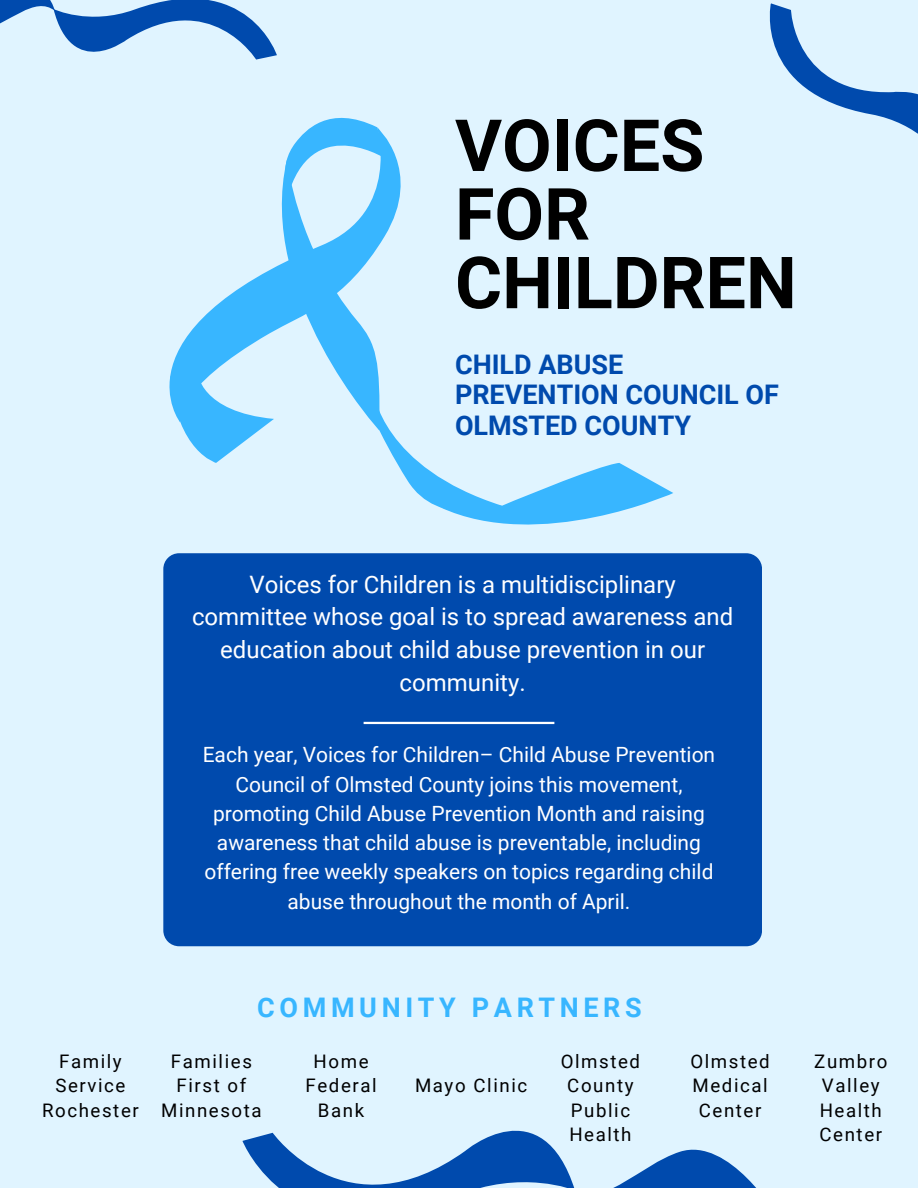
<style>
.page{position:relative;width:918px;height:1188px;background:#e0f4ff}
.page>*{position:absolute;margin:0;border:0;box-sizing:border-box;transform-origin:0 0}
.t1{font:700 72px/68.7px "Roboto";color:#000}
.t2{font:700 27px/30.3px "Roboto";color:#004aad}
.t3{font:700 27px "Roboto";letter-spacing:.17em;color:#38b6ff}
.t4{font:24px/32.7px "Roboto";color:#fff;text-align:center}
.t5{font:21px/29.2px "Roboto";color:#fff;text-align:center}
.t6{font:18.75px/24.2px "Roboto";letter-spacing:.085em;color:#000;text-align:center}
</style>
<div class="page">
<svg style="left:769px;top:3px;width:149px;height:131px"></svg>
<svg style="left:0;top:0;width:673px;height:525px"></svg>
<svg style="left:112px;top:127px;width:313px;height:296px"></svg>
<svg style="left:613px;top:1149px;width:143px;height:39px"></svg>
<svg style="left:242px;top:1130px;width:333px;height:58px"></svg>
<div style="left:163px;top:553px;width:599px;height:393px;background:#004aad"></div>
<hr style="left:364px;top:722px;width:190px;height:2px;background:#fff">
<p class="t1" style="left:455px;top:112px;width:251px">VOICES</p>
<p class="t1" style="left:455px;top:181px;width:343px">FOR<br>CHILDREN</p>
<h1 class="t2" style="left:455px;top:350px;width:325px">CHILD ABUSE<br>PREVENTION COUNCIL OF<br>OLMSTED COUNTY</h1>
<p class="t4" style="left:192px;top:568px;width:543px">Voices for Children is a multidisciplinary committee whose goal is to spread awareness and education about child abuse prevention in our community.</p>
<h2 class="t5" style="left:203px;top:741px;width:514px">Each year, Voices for Children– Child Abuse Prevention Council of Olmsted County joins this movement, promoting Child Abuse Prevention Month and raising awareness that child abuse is preventable, including offering free weekly speakers on topics regarding child abuse throughout the month of April.</h2>
<p class="t6" style="left:42px;top:1050px;width:98px">Family<br>Service<br>Rochester</p>
<h3 class="t3" style="left:257px;top:992px;width:386px">COMMUNITY PARTNERS</h3>
<h4 class="t6" style="left:161px;top:1050px;width:102px">Families<br>First of<br>Minnesota</h4>
<h2 class="t6" style="left:306px;top:1050px;width:73px">Home<br>Federal<br>Bank</h2>
<p class="t6" style="left:561px;top:1050px;width:81px">Olmsted<br>County<br>Public<br>Health</p>
<p class="t6" style="left:690px;top:1050px;width:81px">Olmsted<br>Medical<br>Center</p>
<p class="t6" style="left:814px;top:1050px;width:75px;text-align:left">Zumbro<br>Valley<br>Health<br>Center</p>
<p class="t6" style="left:415px;top:1074px;width:114px">Mayo Clinic</p>
</div>
